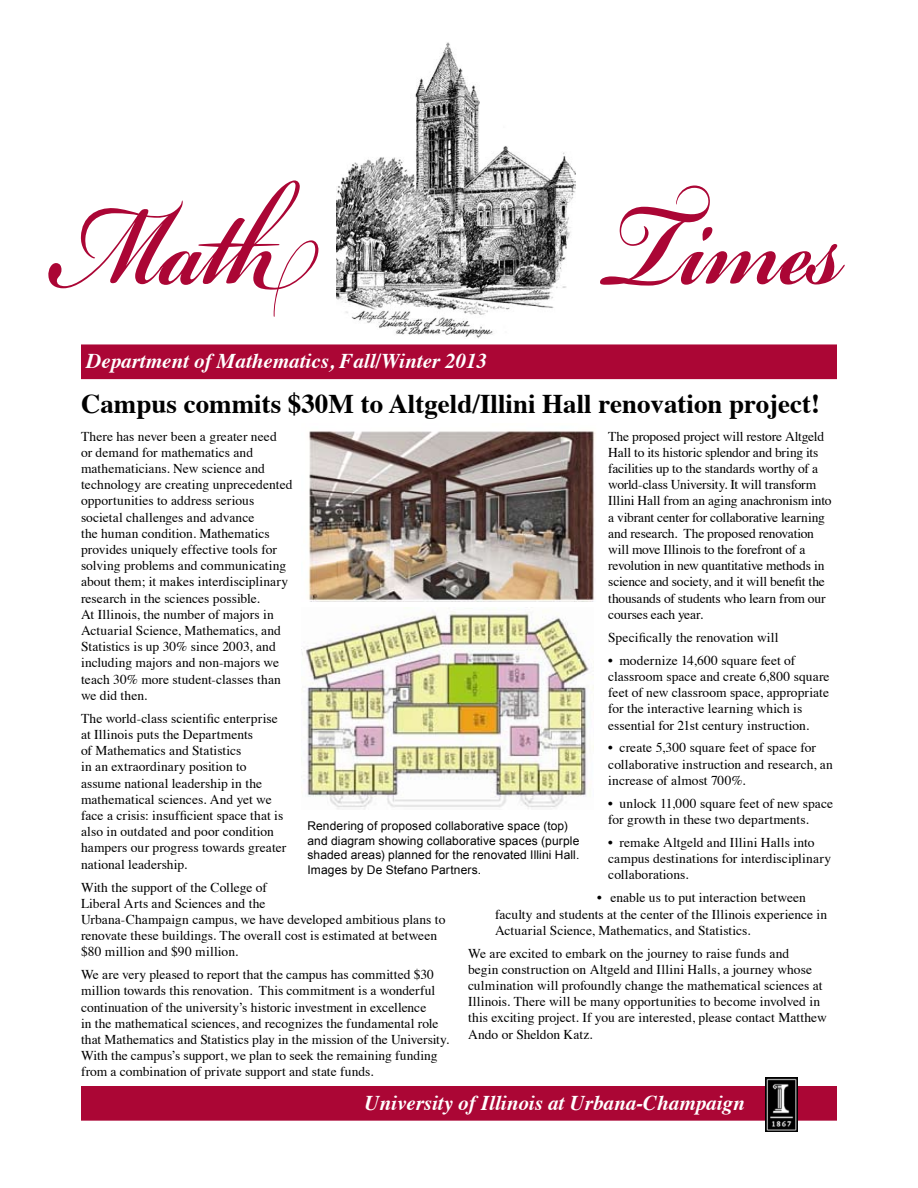
<style>
.page{position:relative;width:918px;height:1188px;background:#fff}
.page>*{position:absolute;margin:0;border:0;box-sizing:border-box;transform-origin:0 0}
.t1{font:700 180px "Bickham Script Pro";color:#ab0635;scale:.67 1}
.t2{font:700 27px "Times";color:#000}
.t3{font:italic 700 21px "Times";color:#fff}
.t4{font:13.5px/16.2px "Times";color:#000}
.t5{font:12px/14.4px "Arial";letter-spacing:.01em;color:#000}
</style>
<div class="page">
<div style="left:82px;top:1087px;width:754px;height:33px;background:#ab0635"></div>
<div style="left:81px;top:1086px;width:756px;height:35px;border:2px solid #ab0635"></div>
<img style="left:336px;top:42px;width:239px;height:296px">
<div style="left:82px;top:345px;width:754px;height:33px;background:#ab0635"></div>
<div style="left:81px;top:344px;width:756px;height:35px;border:2px solid #ab0635"></div>
<img style="left:766px;top:1077px;width:32px;height:55px">
<img style="left:308px;top:431px;width:287px;height:170px">
<img style="left:302px;top:607px;width:291px;height:203px">
<h1 class="t1" style="left:52px;top:115px;width:408px">Math</h1>
<h1 class="t1" style="left:607px;top:115px;width:354px">Times</h1>
<h3 class="t3" style="left:86px;top:341px;width:403px">Department of Mathematics, Fall/Winter 2013</h3>
<h2 class="t2" style="left:81px;top:378px;width:741px">Campus commits $30M to Altgeld/Illini Hall renovation project!</h2>
<p class="t4" style="left:81px;top:427px;width:213px">There has never been a greater need<br>or demand for mathematics and mathematicians. New science and technology are creating unprecedented opportunities to address serious societal challenges and advance<br>the human condition. Mathematics provides uniquely effective tools for solving problems and communicating about them; it makes interdisciplinary research in the sciences possible.<br>At Illinois, the number of majors in Actuarial Science, Mathematics, and Statistics is up 30% since 2003, and including majors and non-majors we teach 30% more student-classes than we did then.</p>
<p class="t4" style="left:81px;top:709px;width:207px">The world-class scientific enterprise at Illinois puts the Departments<br>of Mathematics and Statistics<br>in an extraordinary position to assume national leadership in the mathematical sciences. And yet we face a crisis: insufficient space that is also in outdated and poor condition hampers our progress towards greater national leadership.</p>
<p class="t4" style="left:81px;top:878px;width:366px">With the support of the College of<br>Liberal Arts and Sciences and the<br>Urbana-Champaign campus, we have developed ambitious plans to renovate these buildings. The overall cost is estimated at between $80 million and $90 million.</p>
<p class="t4" style="left:81px;top:965px;width:370px">We are very pleased to report that the campus has committed $30 million towards this renovation. This commitment is a wonderful continuation of the university’s historic investment in excellence<br>in the mathematical sciences, and recognizes the fundamental role that Mathematics and Statistics play in the mission of the University.<br>With the campus’s support, we plan to seek the remaining funding from a combination of private support and state funds.</p>
<p class="t4" style="left:608px;top:427px;width:225px">The proposed project will restore Altgeld Hall to its historic splendor and bring its facilities up to the standards worthy of a world-class University. It will transform Illini Hall from an aging anachronism into a vibrant center for collaborative learning and research. The proposed renovation will move Illinois to the forefront of a revolution in new quantitative methods in science and society, and it will benefit the thousands of students who learn from our courses each year.</p>
<p class="t4" style="left:608px;top:628px;width:172px">Specifically the renovation will</p>
<p class="t4" style="left:608px;top:651px;width:223px">• modernize 14,600 square feet of classroom space and create 6,800 square feet of new classroom space, appropriate for the interactive learning which is essential for 21st century instruction.</p>
<p class="t4" style="left:608px;top:739px;width:226px">• create 5,300 square feet of space for collaborative instruction and research, an increase of almost 700%.</p>
<p class="t4" style="left:608px;top:794px;width:226px">• unlock 11,000 square feet of new space for growth in these two departments.</p>
<p class="t4" style="left:608px;top:833px;width:224px">• remake Altgeld and Illini Halls into campus destinations for interdisciplinary collaborations.</p>
<p class="t4" style="left:495px;top:889px;width:334px;text-indent:102px">• enable us to put interaction between faculty and students at the center of the Illinois experience in<br>Actuarial Science, Mathematics, and Statistics.</p>
<p class="t4" style="left:468px;top:944px;width:360px">We are excited to embark on the journey to raise funds and<br>begin construction on Altgeld and Illini Halls, a journey whose culmination will profoundly change the mathematical sciences at Illinois. There will be many opportunities to become involved in this exciting project. If you are interested, please contact Matthew Ando or Sheldon Katz.</p>
<p class="t5" style="left:308px;top:819px;width:273px">Rendering of proposed collaborative space (top) and diagram showing collaborative spaces (purple shaded areas) planned for the renovated Illini Hall.<br>Images by De Stefano Partners.</p>
<h3 class="t3" style="left:364px;top:1083px;width:382px">University of Illinois at Urbana-Champaign</h3>
</div>
